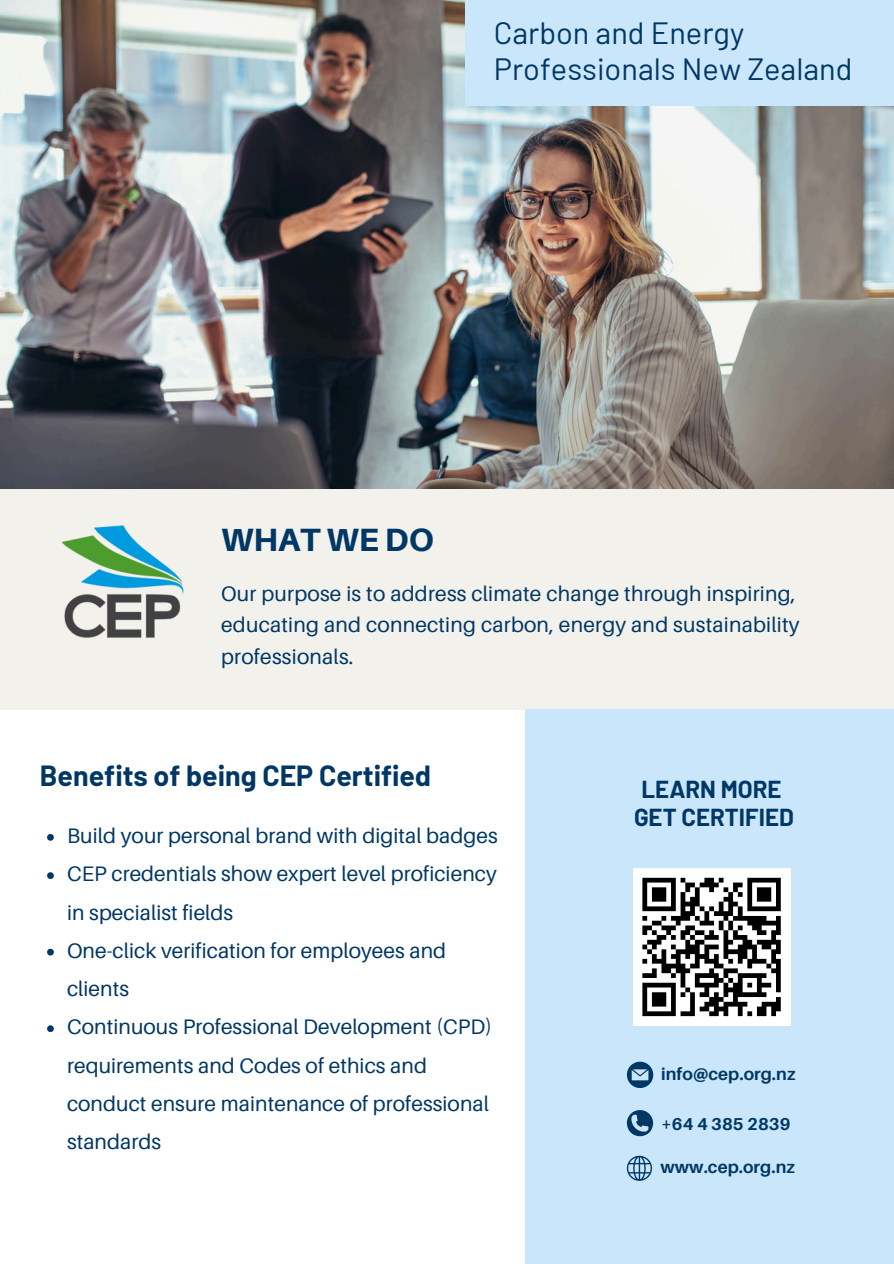
<style>
.page{position:relative;width:894px;height:1264px;background:#fff}
.page>*{position:absolute;margin:0;border:0;box-sizing:border-box;transform-origin:0 0}
.t1{font:800 32.25px "Aileron";color:#003764}
.t2{font:30.75px/36px "Barlow";color:#003764}
.t3{font:700 28.5px "Barlow";color:#003764}
.t4{font:700 24px/28.2px "Barlow";color:#003764;text-align:center}
.t5{font:21px/38.2px "Aileron";letter-spacing:.005em;color:#003764}
.t6{font:700 17.25px "Aileron";letter-spacing:.005em;color:#003764}
</style>
<div class="page">
<img style="left:0;top:0;width:893px;height:489px">
<div style="left:0;top:489px;width:893px;height:220px;background:#f2f1ec"></div>
<div style="left:525px;top:709px;width:368px;height:554px;background:#c9e6fa"></div>
<div style="left:632px;top:868px;width:158px;height:157px;background:#fff"></div>
<svg style="left:642px;top:877px;width:139px;height:140px"></svg>
<svg style="left:47px;top:834px;width:7px;height:6px"></svg>
<svg style="left:47px;top:872px;width:7px;height:7px"></svg>
<svg style="left:47px;top:948px;width:7px;height:7px"></svg>
<svg style="left:47px;top:1025px;width:7px;height:7px"></svg>
<div style="left:466px;top:0;width:427px;height:105px;background:#c9e6fa"></div>
<img style="left:61px;top:525px;width:123px;height:113px">
<svg style="left:626px;top:1110px;width:27px;height:27px"></svg>
<svg style="left:626px;top:1155px;width:25px;height:25px"></svg>
<svg style="left:626px;top:1061px;width:27px;height:27px"></svg>
<p class="t2" style="left:493px;top:14px;width:360px">Carbon and Energy<br>Professionals New Zealand</p>
<p class="t1" style="left:221px;top:519px;width:214px">WHAT WE DO</p>
<p class="t5" style="left:221px;top:577px;width:580px;line-height:31.5px">Our purpose is to address climate change through inspiring, educating and connecting carbon, energy and sustainability professionals.</p>
<h3 class="t3" style="left:40px;top:757px;width:392px">Benefits of being CEP Certified</h3>
<h2 class="t5" style="left:67px;top:816px;width:432px">Build your personal brand with digital badges</h2>
<p class="t5" style="left:67px;top:854px;width:431px">CEP credentials show expert level proficiency in specialist fields</p>
<h1 class="t5" style="left:67px;top:930px;width:380px">One-click verification for employees and clients</h1>
<h5 class="t5" style="left:67px;top:1007px;width:426px">Continuous Professional Development (CPD) requirements and Codes of ethics and conduct ensure maintenance of professional standards</h5>
<p class="t4" style="left:634px;top:774px;width:161px">LEARN MORE<br>GET CERTIFIED</p>
<p class="t6" style="left:661px;top:1063px;width:136px">info@cep.org.nz</p>
<p class="t6" style="left:661px;top:1113px;width:131px">+64 4 385 2839</p>
<p class="t6" style="left:660px;top:1156px;width:136px">www.cep.org.nz</p>
</div>
